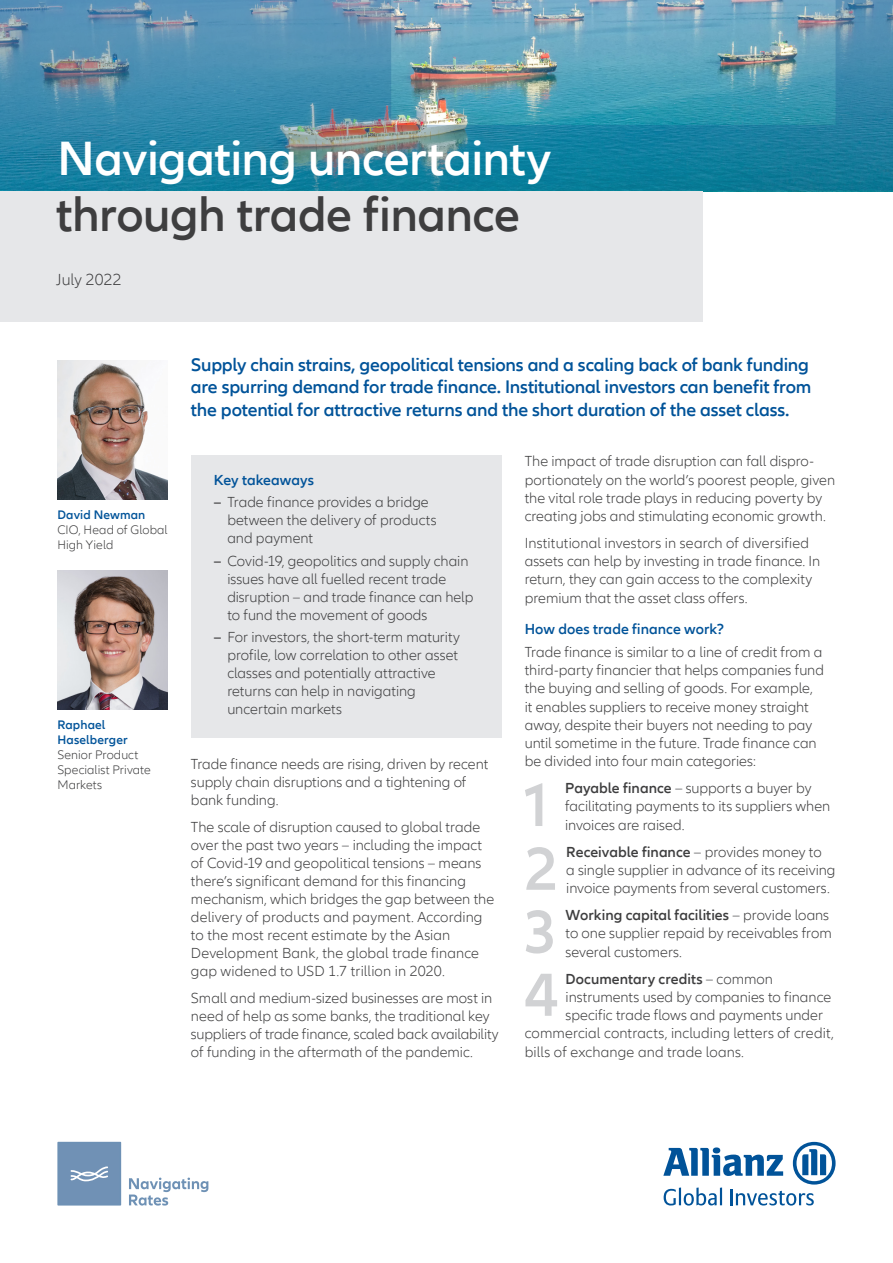
<style>
.page{position:relative;width:893px;height:1263px;background:#fff}
.page>*{position:absolute;margin:0;border:0;box-sizing:border-box;transform-origin:0 0}
.body_text{font:600 63px "Allianz Neo";color:#d1d2d4}
.auto_headline_33pt{font:600 49.5px "Allianz Neo";letter-spacing:-.01em;color:#fff}
.auto_headline_33pt-2{font:600 49.5px "Allianz Neo";letter-spacing:-.01em;color:#3e3e3f}
.intro_12_5pt__header{font:600 18.75px/22.5px "Allianz Neo";letter-spacing:-.01em;color:#015399}
.auto_headline_27pt{font:300 16.5px "Allianz Neo";letter-spacing:.01em;color:#3e3e3f}
.body_text-2{font:300 15px/18px "Allianz Neo";color:#3e3e3f}
.intro_12_5pt__body{font:300 15px/18.1px "Allianz Neo";color:#3e3e3f}
.body_head_1{font:600 15px "Allianz Neo";letter-spacing:.005em;color:#015399}
.body_text-3{font:600 15px "Allianz Neo";letter-spacing:.005em;color:#3e3e3f}
.author_title{font:300 12.75px/15px "Allianz Neo";letter-spacing:.005em;color:#3e3e3f}
.author{font:600 12.75px/15px "Allianz Neo";letter-spacing:.01em;color:#015399}
.s1{font-weight:600}
.s2{font-weight:300}
</style>
<div class="page">
<svg style="left:129px;top:1177px;width:79px;height:28px"></svg>
<svg style="left:57px;top:1142px;width:64px;height:63px;background:#7796b8"></svg>
<img style="left:0;top:0;width:893px;height:191px">
<svg style="left:663px;top:1142px;width:173px;height:63px"></svg>
<div style="left:191px;top:455px;width:311px;height:282px;background:#e6e7e9"></div>
<div style="left:0;top:191px;width:702px;height:131px;background:#e6e7e9"></div>
<img style="left:57px;top:360px;width:111px;height:140px">
<img style="left:57px;top:570px;width:111px;height:140px">
<p class="auto_headline_33pt" style="left:57px;top:130px;width:495px">Navigating uncertainty</p>
<p class="auto_headline_33pt-2" style="left:56px;top:186px;width:465px">through trade finance</p>
<p class="auto_headline_27pt" style="left:56px;top:270px;width:67px">July 2022</p>
<p class="author" style="left:57px;top:507px;width:89px">David Newman</p>
<p class="author_title" style="left:57px;top:522px;width:112px">CIO, Head of Global<br>High Yield</p>
<p class="author" style="left:57px;top:717px;width:72px">Raphael<br>Haselberger</p>
<p class="author_title" style="left:57px;top:747px;width:95px">Senior Product<br>Specialist Private<br>Markets</p>
<p class="intro_12_5pt__header" style="left:191px;top:354px;width:622px">Supply chain strains, geopolitical tensions and a scaling back of bank funding are spurring demand for trade finance. Institutional investors can benefit from the potential for attractive returns and the short duration of the asset class.</p>
<p class="body_head_1" style="left:214px;top:471px;width:102px">Key takeaways</p>
<p class="body_text-2" style="left:227px;top:494px;width:211px;text-indent:-14px"><span class="s1">–</span> Trade finance provides a bridge between the delivery of products and payment</p>
<p class="body_text-2" style="left:227px;top:552px;width:248px;text-indent:-14px"><span class="s1">–</span> Covid-19, geopolitics and supply chain issues have all fuelled recent trade disruption – and trade finance can help to fund the movement of goods</p>
<p class="body_text-2" style="left:227px;top:629px;width:234px;text-indent:-14px"><span class="s1">–</span> For investors, the short-term maturity profile, low correlation to other asset classes and potentially attractive returns can help in navigating uncertain markets</p>
<p class="body_text-2" style="left:191px;top:755px;width:299px">Trade finance needs are rising, driven by recent supply chain disruptions and a tightening of bank funding.</p>
<p class="body_text-2" style="left:191px;top:818px;width:305px">The scale of disruption caused to global trade over the past two years – including the impact of Covid-19 and geopolitical tensions – means there’s significant demand for this financing mechanism, which bridges the gap between the delivery of products and payment. According to the most recent estimate by the Asian Development Bank, the global trade finance gap widened to USD 1.7 trillion in 2020.</p>
<p class="body_text-2" style="left:191px;top:989px;width:309px">Small and medium-sized businesses are most in need of help as some banks, the traditional key suppliers of trade finance, scaled back availability of funding in the aftermath of the pandemic.</p>
<p class="body_text-2" style="left:525px;top:453px;width:312px">The impact of trade disruption can fall dispro&shy;portionately on the world’s poorest people, given the vital role trade plays in reducing poverty by creating jobs and stimulating economic growth.</p>
<p class="intro_12_5pt__body" style="left:525px;top:534px;width:297px">Institutional investors in search of diversified assets can help by investing in trade finance. In return, they can gain access to the complexity premium that the asset class offers.</p>
<p class="body_head_1" style="left:525px;top:621px;width:201px">How does trade finance work?</p>
<p class="body_text-2" style="left:525px;top:643px;width:301px">Trade finance is similar to a line of credit from a third-party financier that helps companies fund the buying and selling of goods. For example, it enables suppliers to receive money straight away, despite their buyers not needing to pay until sometime in the future. Trade finance can be divided into four main categories:</p>
<p class="body_text-2" style="left:565px;top:780px;width:267px"><span class="s1">Payable finance</span> – supports a buyer by facilitating payments to its suppliers when invoices are raised.</p>
<p class="body_text-2" style="left:566px;top:843px;width:271px"><span class="s1">Receivable finance</span> – provides money to<br>a single supplier in advance of its receiving invoice payments from several customers.</p>
<p class="body_text-2" style="left:566px;top:907px;width:268px"><span class="s1">Working capital facilities</span> – provide loans to one supplier repaid by receivables from several customers.</p>
<p class="body_text-3" style="left:566px;top:970px;width:209px">Documentary credits <span class="s2">– common</span></p>
<p class="body_text-2" style="left:566px;top:988px;width:267px">instruments used by companies to finance</p>
<p class="body_text-2" style="left:566px;top:1007px;width:259px">specific trade flows and payments under</p>
<p class="body_text-2" style="left:525px;top:1025px;width:311px">commercial contracts, including letters of credit,</p>
<p class="body_text-2" style="left:525px;top:1043px;width:221px">bills of exchange and trade loans.</p>
<p class="body_text" style="left:525px;top:769px;width:26px">1</p>
<p class="body_text" style="left:525px;top:832px;width:35px">2</p>
<p class="body_text" style="left:524px;top:895px;width:35px">3</p>
<p class="body_text" style="left:524px;top:958px;width:36px">4</p>
</div>
